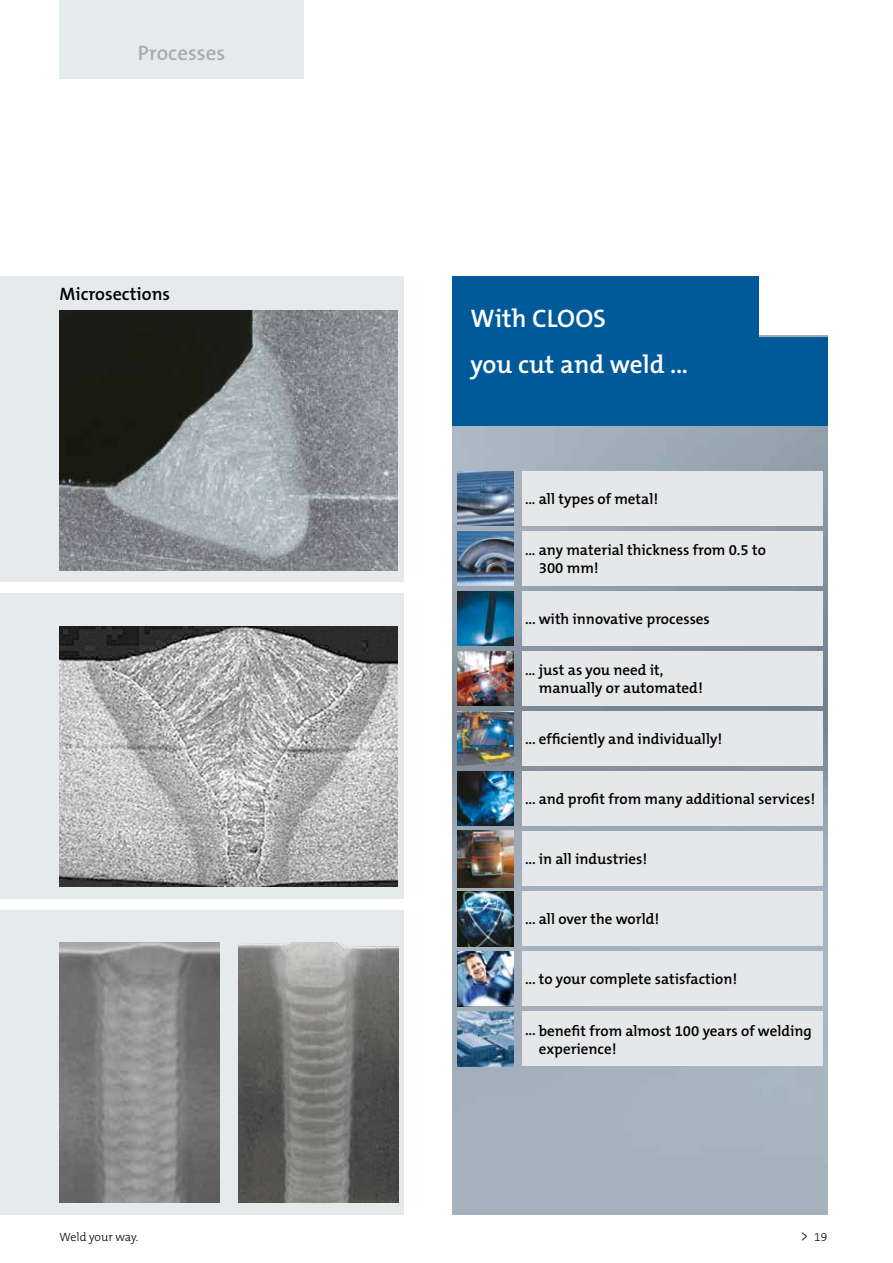
<style>
.page{position:relative;width:893px;height:1263px;background:#fff}
.page>*{position:absolute;margin:0;border:0;box-sizing:border-box;transform-origin:0 0}
.t1{font:600 25.5px/46px "The Mix B6";color:#fff}
.t2{font:600 21px "The Mix B6";color:#a7aeb1}
.t3{font:600 18px "The Mix B6";color:#000}
.t4{font:600 15px/18px "The Mix B6";color:#000}
.t5{font:300 12px "The Mix B3";color:#000}
.s1{font-size:15px}
</style>
<div class="page">
<div style="left:60px;top:0;width:244px;height:78px;background:#e5eaec"></div>
<div style="left:0;top:910px;width:404px;height:304px;background:#e5eaec"></div>
<img style="left:452px;top:336px;width:375px;height:878px">
<div style="left:0;top:593px;width:404px;height:306px;background:#e5eaec"></div>
<div style="left:452px;top:276px;width:307px;height:123px;background:#005a9a"></div>
<div style="left:452px;top:337px;width:375px;height:88px;background:#005a9a"></div>
<div style="left:522px;top:471px;width:300px;height:54px;background:#e5e7e9"></div>
<div style="left:522px;top:531px;width:300px;height:54px;background:#e5e7e9"></div>
<div style="left:522px;top:591px;width:300px;height:55px;background:#e5e7e9"></div>
<div style="left:522px;top:711px;width:300px;height:55px;background:#e5e7e9"></div>
<div style="left:522px;top:771px;width:300px;height:55px;background:#e5e7e9"></div>
<div style="left:522px;top:831px;width:300px;height:55px;background:#e5e7e9"></div>
<div style="left:522px;top:892px;width:300px;height:54px;background:#e5e7e9"></div>
<div style="left:522px;top:952px;width:300px;height:54px;background:#e5e7e9"></div>
<div style="left:522px;top:1012px;width:300px;height:54px;background:#e5e7e9"></div>
<div style="left:522px;top:651px;width:300px;height:55px;background:#e5e7e9"></div>
<img style="left:458px;top:471px;width:55px;height:54px">
<img style="left:458px;top:531px;width:55px;height:55px">
<img style="left:458px;top:591px;width:55px;height:55px">
<img style="left:458px;top:651px;width:55px;height:54px">
<img style="left:458px;top:711px;width:55px;height:55px">
<img style="left:458px;top:771px;width:55px;height:55px">
<img style="left:458px;top:892px;width:55px;height:54px">
<img style="left:458px;top:1012px;width:55px;height:54px">
<img style="left:458px;top:952px;width:55px;height:54px">
<div style="left:0;top:276px;width:404px;height:306px;background:#e5eaec"></div>
<img style="left:458px;top:830px;width:55px;height:58px">
<img style="left:60px;top:310px;width:337px;height:260px">
<img style="left:60px;top:627px;width:338px;height:260px">
<img style="left:60px;top:943px;width:159px;height:260px">
<img style="left:238px;top:943px;width:160px;height:260px">
<h2 class="t2" style="left:138px;top:41px;width:89px">Processes</h2>
<p class="t3" style="left:60px;top:285px;width:112px">Microsections</p>
<h1 class="t1" style="left:470px;top:296px;width:219px">With CLOOS<br>you cut and weld ...</h1>
<p class="t4" style="left:525px;top:490px;width:135px">… all types of metal!</p>
<p class="t4" style="left:539px;top:541px;width:229px;text-indent:-14px">… any material thickness from 0.5 to<br>300 mm!</p>
<p class="t4" style="left:525px;top:610px;width:186px">... with innovative processes</p>
<p class="t4" style="left:539px;top:661px;width:166px;text-indent:-14px">… just as you need it, manually or automated!</p>
<p class="t4" style="left:525px;top:730px;width:199px">... efficiently and individually!</p>
<p class="t4" style="left:525px;top:790px;width:292px">... and profit from many additional services!</p>
<p class="t4" style="left:525px;top:851px;width:124px">... in all industries!</p>
<p class="t4" style="left:525px;top:911px;width:136px">... all over the world!</p>
<p class="t4" style="left:525px;top:971px;width:214px">... to your complete satisfaction!</p>
<p class="t4" style="left:539px;top:1022px;width:275px;text-indent:-14px">... benefit from almost 100 years of welding experience!</p>
<p class="t5" style="left:60px;top:1230px;width:80px">Weld your way.</p>
<p class="t5" style="left:800px;top:1230px;width:29px"><span class="s1">&gt;</span> 19</p>
</div>
